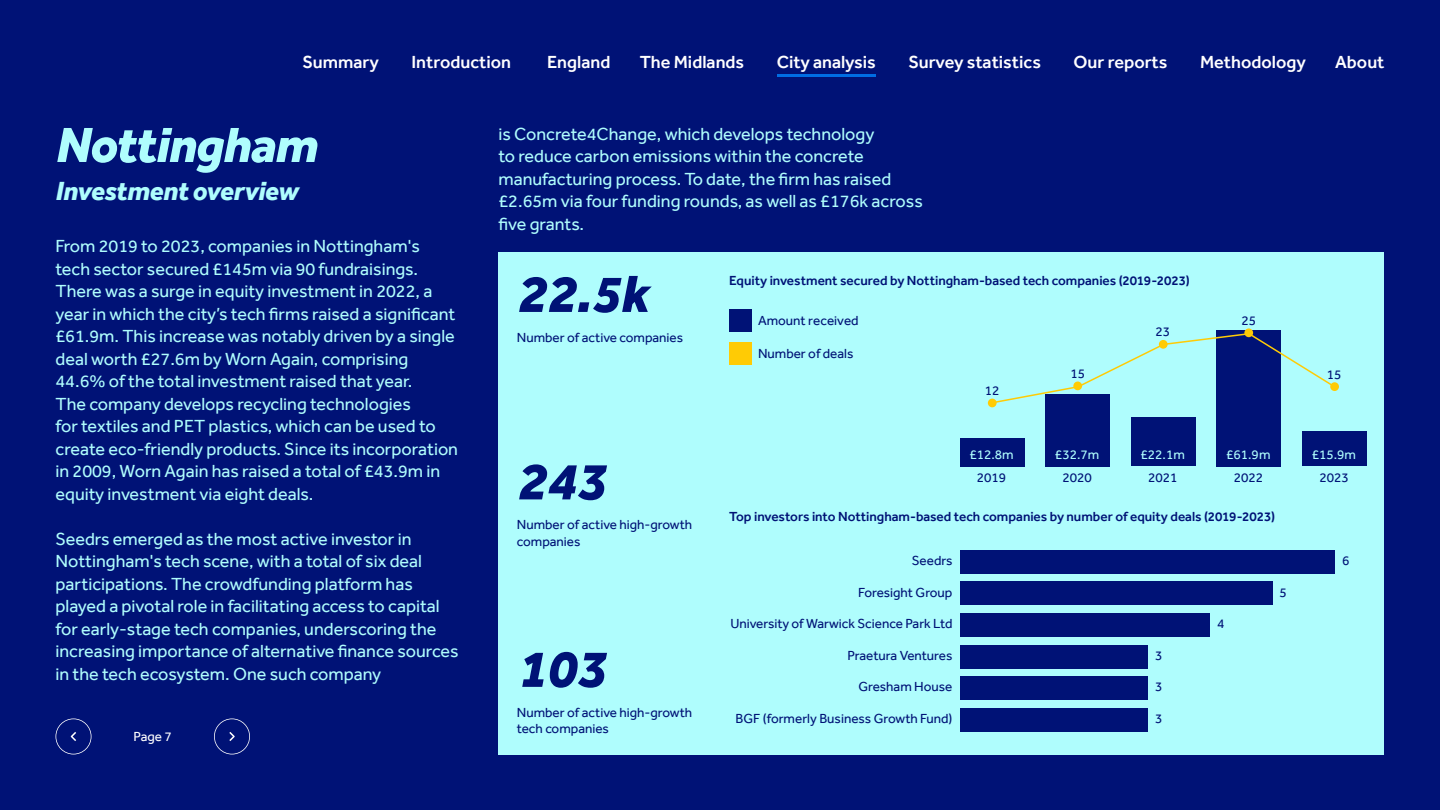
<style>
.page{position:relative;width:1440px;height:810px;background:#001276}
.page>*{position:absolute;margin:0;border:0;box-sizing:border-box;transform-origin:0 0}
.t1{font:italic 800 54px "Barclays Effra";letter-spacing:-.01em;color:#001276}
.t2{font:italic 800 51px "Barclays Effra";letter-spacing:-.02em;color:#affdfd}
.t3{font:italic 800 27px "Barclays Effra";letter-spacing:-.015em;color:#affdfd}
.t4{font:18px/22.5px "Barclays Effra";color:#affdfd}
.t5{font:500 18px "Barclays Effra";color:#fff}
.t6{font:13.5px/16.2px "Barclays Effra";color:#001276}
.t7{font:500 13.5px "Barclays Effra";color:#001276}
.t8{font:13.5px "Barclays Effra";color:#affdfd}
.t9{font:13.5px "Barclays Effra";color:#fff}
</style>
<div class="page">
<svg style="left:56px;top:718px;width:36px;height:36px"></svg>
<svg style="left:214px;top:718px;width:36px;height:36px"></svg>
<div style="left:499px;top:252px;width:885px;height:502px;background:#affdfd"></div>
<div style="left:1217px;top:330px;width:64px;height:136px;background:#001276"></div>
<svg style="left:991px;top:332px;width:340px;height:72px"></svg>
<div style="left:1302px;top:431px;width:64px;height:35px;background:#001276"></div>
<div style="left:1131px;top:418px;width:64px;height:48px;background:#001276"></div>
<div style="left:1046px;top:394px;width:64px;height:72px;background:#001276"></div>
<div style="left:960px;top:438px;width:64px;height:28px;background:#001276"></div>
<div style="left:729px;top:310px;width:22px;height:22px;background:#001276"></div>
<div style="left:729px;top:343px;width:22px;height:22px;background:#ffcb05"></div>
<div style="left:988px;top:399px;width:9px;height:8px;background:#ffcb05;border-radius:50%"></div>
<div style="left:1073px;top:382px;width:9px;height:8px;background:#ffcb05;border-radius:50%"></div>
<div style="left:1159px;top:340px;width:9px;height:9px;background:#ffcb05;border-radius:50%"></div>
<div style="left:1244px;top:328px;width:9px;height:9px;background:#ffcb05;border-radius:50%"></div>
<div style="left:1330px;top:382px;width:9px;height:9px;background:#ffcb05;border-radius:50%"></div>
<div style="left:960px;top:708px;width:187px;height:24px;background:#001276"></div>
<div style="left:960px;top:677px;width:187px;height:23px;background:#001276"></div>
<div style="left:960px;top:645px;width:187px;height:24px;background:#001276"></div>
<div style="left:960px;top:613px;width:250px;height:24px;background:#001276"></div>
<div style="left:960px;top:581px;width:312px;height:24px;background:#001276"></div>
<div style="left:960px;top:550px;width:375px;height:24px;background:#001276"></div>
<hr style="left:777px;top:74px;width:99px;height:3px;background:#006de3">
<p class="t5" style="left:303px;top:51px;width:78px">Summary</p>
<p class="t5" style="left:411px;top:51px;width:101px">Introduction</p>
<p class="t5" style="left:547px;top:51px;width:65px">England</p>
<p class="t5" style="left:640px;top:51px;width:106px">The Midlands</p>
<p class="t5" style="left:777px;top:51px;width:101px">City analysis</p>
<p class="t5" style="left:908px;top:51px;width:134px">Survey statistics</p>
<p class="t5" style="left:1074px;top:51px;width:95px">Our reports</p>
<p class="t5" style="left:1200px;top:51px;width:107px">Methodology</p>
<p class="t5" style="left:1335px;top:51px;width:51px">About</p>
<h2 class="t2" style="left:56px;top:115px;width:264px">Nottingham</h2>
<h3 class="t3" style="left:56px;top:174px;width:245px">Investment overview</h3>
<p class="t4" style="left:56px;top:235px;width:404px">From 2019 to 2023, companies in Nottingham's tech sector secured £145m via 90 fundraisings.<br>There was a surge in equity investment in 2022, a year in which the city’s tech firms raised a significant £61.9m. This increase was notably driven by a single deal worth £27.6m by Worn Again, comprising 44.6% of the total investment raised that year.<br>The company develops recycling technologies<br>for textiles and PET plastics, which can be used to create eco-friendly products. Since its incorporation in 2009, Worn Again has raised a total of £43.9m in equity investment via eight deals.</p>
<p class="t4" style="left:56px;top:527px;width:405px">Seedrs emerged as the most active investor in Nottingham's tech scene, with a total of six deal participations. The crowdfunding platform has played a pivotal role in facilitating access to capital for early-stage tech companies, underscoring the increasing importance of alternative finance sources in the tech ecosystem. One such company</p>
<p class="t9" style="left:134px;top:729px;width:40px">Page 7</p>
<p class="t4" style="left:498px;top:122px;width:426px">is Concrete4Change, which develops technology<br>to reduce carbon emissions within the concrete manufacturing process. To date, the firm has raised £2.65m via four funding rounds, as well as £176k across five grants.</p>
<h1 class="t1" style="left:517px;top:262px;width:134px">22.5k</h1>
<p class="t6" style="left:517px;top:329px;width:168px">Number of active companies</p>
<p class="t7" style="left:729px;top:272px;width:462px">Equity investment secured by Nottingham-based tech companies (2019-2023)</p>
<p class="t6" style="left:758px;top:312px;width:102px">Amount received</p>
<p class="t6" style="left:758px;top:345px;width:97px">Number of deals</p>
<p class="t6" style="left:985px;top:382px;width:16px">12</p>
<p class="t6" style="left:1070px;top:365px;width:16px">15</p>
<p class="t6" style="left:1155px;top:323px;width:16px">23</p>
<p class="t6" style="left:1241px;top:312px;width:16px">25</p>
<p class="t6" style="left:1327px;top:366px;width:16px">15</p>
<h1 class="t1" style="left:517px;top:449px;width:91px">243</h1>
<p class="t6" style="left:517px;top:517px;width:177px">Number of active high-growth companies</p>
<h1 class="t1" style="left:517px;top:637px;width:91px">103</h1>
<p class="t6" style="left:517px;top:704px;width:177px">Number of active high-growth tech companies</p>
<p class="t8" style="left:969px;top:446px;width:46px">£12.8m</p>
<p class="t8" style="left:1055px;top:446px;width:46px">£32.7m</p>
<p class="t8" style="left:1141px;top:446px;width:46px">£22.1m</p>
<p class="t8" style="left:1226px;top:446px;width:46px">£61.9m</p>
<p class="t8" style="left:1312px;top:446px;width:46px">£15.9m</p>
<p class="t6" style="left:977px;top:469px;width:31px">2019</p>
<p class="t6" style="left:1063px;top:469px;width:31px">2020</p>
<p class="t6" style="left:1148px;top:469px;width:31px">2021</p>
<p class="t6" style="left:1234px;top:469px;width:31px">2022</p>
<p class="t6" style="left:1320px;top:469px;width:31px">2023</p>
<p class="t7" style="left:729px;top:509px;width:548px">Top investors into Nottingham-based tech companies by number of equity deals (2019-2023)</p>
<p class="t6" style="left:912px;top:552px;width:42px">Seedrs</p>
<p class="t6" style="left:1342px;top:552px;width:9px">6</p>
<p class="t6" style="left:1280px;top:584px;width:9px">5</p>
<p class="t6" style="left:858px;top:584px;width:96px">Foresight Group</p>
<p class="t6" style="left:730px;top:615px;width:224px">University of Warwick Science Park Ltd</p>
<p class="t6" style="left:847px;top:647px;width:107px">Praetura Ventures</p>
<p class="t6" style="left:1217px;top:615px;width:9px">4</p>
<p class="t6" style="left:1155px;top:647px;width:9px">3</p>
<p class="t6" style="left:858px;top:678px;width:96px">Gresham House</p>
<p class="t6" style="left:736px;top:710px;width:218px">BGF (formerly Business Growth Fund)</p>
<p class="t6" style="left:1155px;top:678px;width:9px">3</p>
<p class="t6" style="left:1155px;top:710px;width:9px">3</p>
</div>
